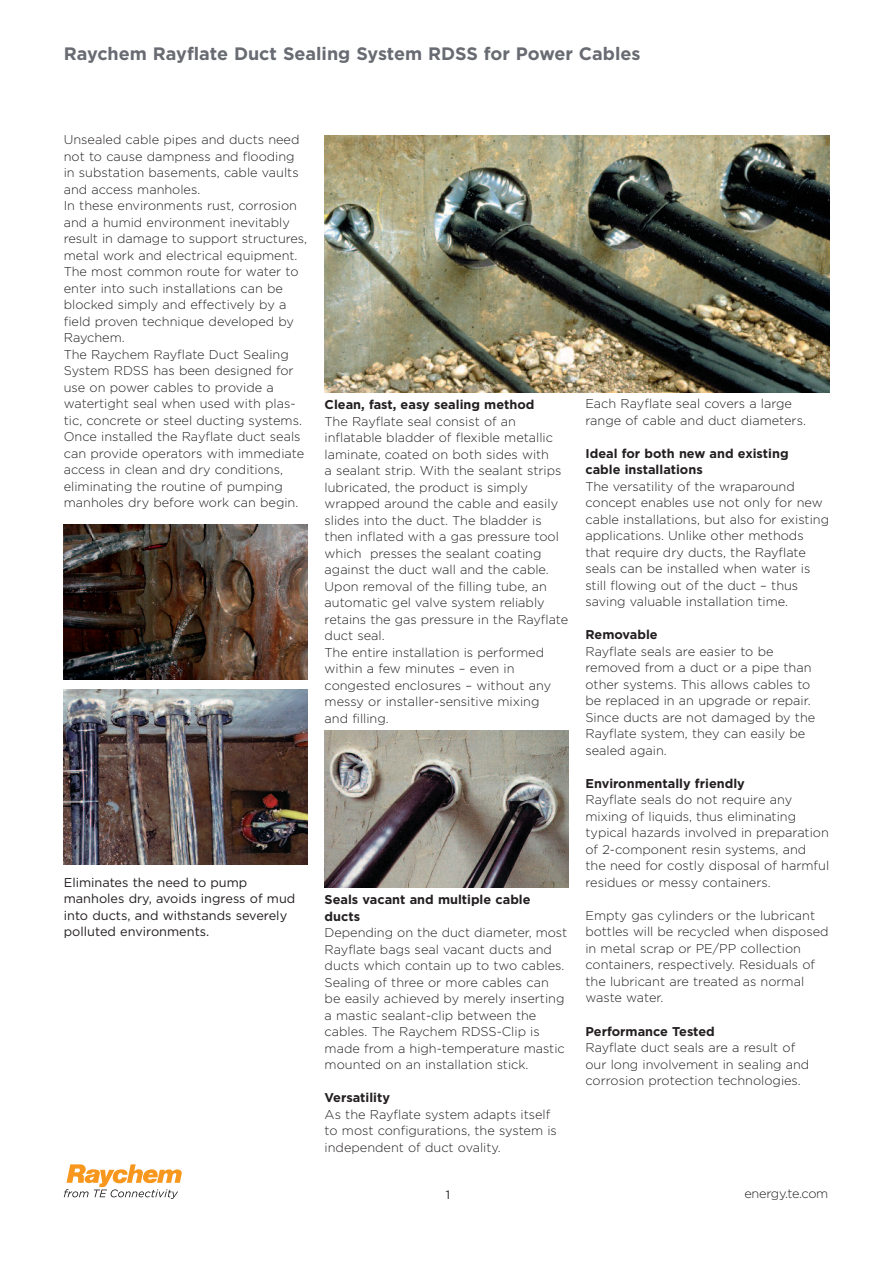
<style>
.page{position:relative;width:893px;height:1263px;background:#fff}
.page>*{position:absolute;margin:0;border:0;box-sizing:border-box;transform-origin:0 0}
.t1{font:700 18px "Gotham";color:#696b73}
.t2{font:300 12.75px/16.5px "Gotham";color:#231f20}
.t3{font:700 12.75px/16.5px "Gotham";color:#231f20}
.t4{font:12.75px/16.5px "Gotham";color:#231f20}
.t5{font:300 12.75px "Gotham";letter-spacing:-.02em;color:#231f20}
.t6{font:12px "Gotham";color:#231f20}
</style>
<div class="page">
<img style="left:325px;top:135px;width:504px;height:258px">
<img style="left:64px;top:525px;width:244px;height:154px">
<img style="left:64px;top:690px;width:244px;height:174px">
<img style="left:325px;top:730px;width:243px;height:158px">
<svg style="left:64px;top:1164px;width:118px;height:35px"></svg>
<h1 class="t1" style="left:64px;top:43px;width:578px">Raychem Rayflate Duct Sealing System RDSS for Power Cables</h1>
<p class="t2" style="left:64px;top:132px;width:245px">Unsealed cable pipes and ducts need not to cause dampness and flooding in substation basements, cable vaults and access manholes.<br>In these environments rust, corrosion and a humid environment inevitably result in damage to support structures, metal work and electrical equipment.<br>The most common route for water to enter into such installations can be blocked simply and effectively by a field proven technique developed by Raychem.<br>The Raychem Rayflate Duct Sealing System RDSS has been designed for use on power cables to provide a watertight seal when used with plas&shy;tic, concrete or steel ducting systems.<br>Once installed the Rayflate duct seals can provide operators with immediate access in clean and dry conditions, eliminating the routine of pumping manholes dry before work can begin.</p>
<p class="t4" style="left:64px;top:874px;width:233px">Eliminates the need to pump manholes dry, avoids ingress of mud into ducts, and withstands severely polluted environments.</p>
<p class="t3" style="left:325px;top:396px;width:211px">Clean, fast, easy sealing method</p>
<p class="t2" style="left:325px;top:413px;width:245px">The Rayflate seal consist of an inflatable bladder of flexible metallic laminate, coated on both sides with<br>a sealant strip. With the sealant strips lubricated, the product is simply wrapped around the cable and easily slides into the duct. The bladder is then inflated with a gas pressure tool which presses the sealant coating against the duct wall and the cable.<br>Upon removal of the filling tube, an automatic gel valve system reliably retains the gas pressure in the Rayflate duct seal.<br>The entire installation is performed within a few minutes – even in congested enclosures – without any messy or installer-sensitive mixing<br>and filling.</p>
<p class="t3" style="left:325px;top:891px;width:208px">Seals vacant and multiple cable ducts</p>
<p class="t2" style="left:325px;top:924px;width:244px">Depending on the duct diameter, most Rayflate bags seal vacant ducts and ducts which contain up to two cables.<br>Sealing of three or more cables can be easily achieved by merely inserting a mastic sealant-clip between the cables. The Raychem RDSS-Clip is made from a high-temperature mastic mounted on an installation stick.</p>
<p class="t3" style="left:325px;top:1089px;width:67px">Versatility</p>
<p class="t2" style="left:325px;top:1106px;width:234px">As the Rayflate system adapts itself to most configurations, the system is independent of duct ovality.</p>
<p class="t2" style="left:585px;top:396px;width:222px">Each Rayflate seal covers a large range of cable and duct diameters.</p>
<p class="t3" style="left:585px;top:445px;width:205px">Ideal for both new and existing cable installations</p>
<p class="t2" style="left:585px;top:478px;width:245px">The versatility of the wraparound concept enables use not only for new cable installations, but also for existing applications. Unlike other methods that require dry ducts, the Rayflate seals can be installed when water is still flowing out of the duct – thus saving valuable installation time.</p>
<p class="t3" style="left:585px;top:627px;width:74px">Removable</p>
<p class="t2" style="left:585px;top:643px;width:231px">Rayflate seals are easier to be removed from a duct or a pipe than other systems. This allows cables to be replaced in an upgrade or repair.<br>Since ducts are not damaged by the<br>Rayflate system, they can easily be sealed again.</p>
<p class="t3" style="left:585px;top:775px;width:161px">Environmentally friendly</p>
<p class="t2" style="left:585px;top:792px;width:245px">Rayflate seals do not require any mixing of liquids, thus eliminating typical hazards involved in preparation of 2-component resin systems, and the need for costly disposal of harmful residues or messy containers.</p>
<p class="t2" style="left:585px;top:907px;width:245px">Empty gas cylinders or the lubricant bottles will be recycled when disposed in metal scrap or PE/PP collection containers, respectively. Residuals of the lubricant are treated as normal waste water.</p>
<p class="t3" style="left:585px;top:1023px;width:131px">Performance Tested</p>
<p class="t2" style="left:585px;top:1039px;width:225px">Rayflate duct seals are a result of our long involvement in sealing and corrosion protection technologies.</p>
<p class="t6" style="left:446px;top:1188px;width:6px">1</p>
<p class="t5" style="left:744px;top:1186px;width:85px">energy.te.com</p>
</div>
